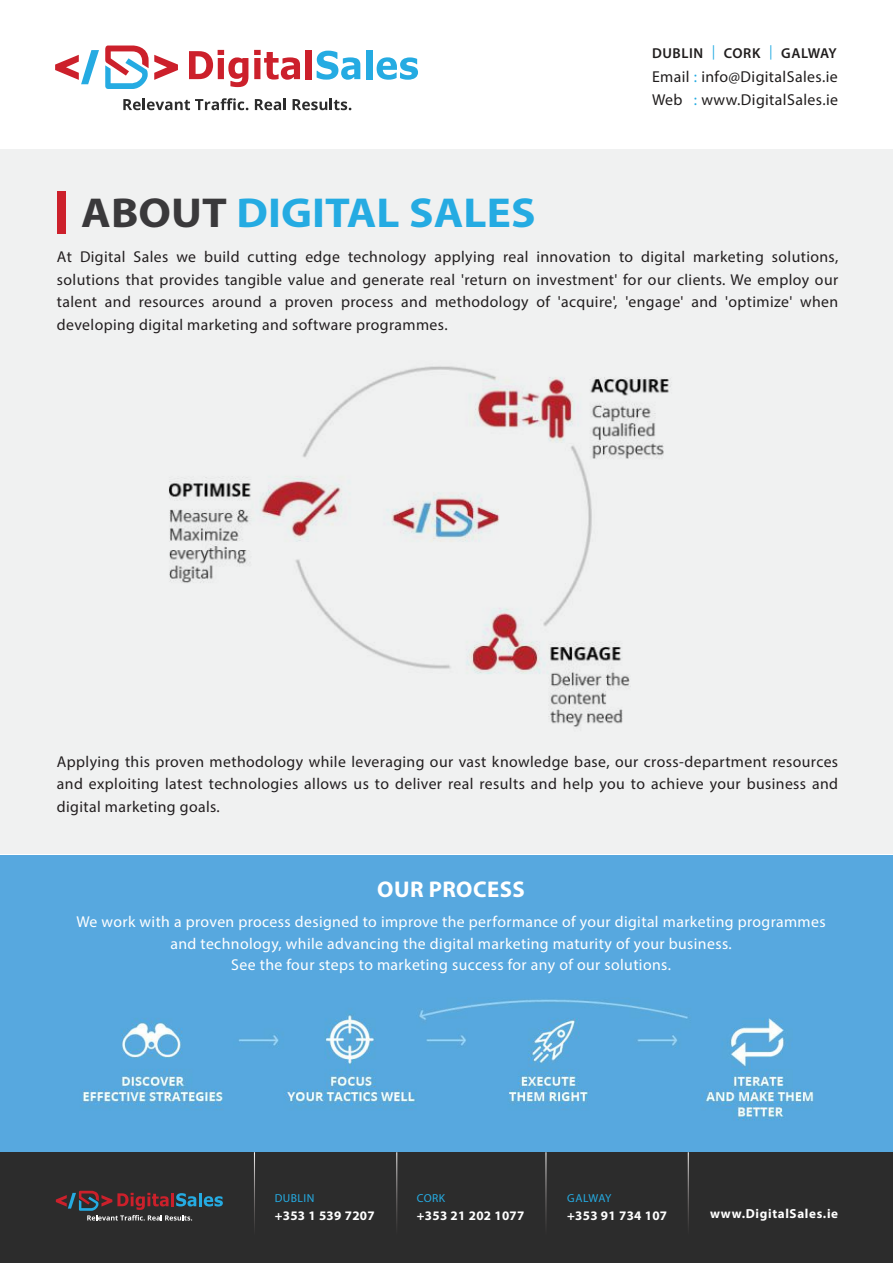
<style>
.page{position:relative;width:893px;height:1263px;background:#fff}
.page>*{position:absolute;margin:0;border:0;box-sizing:border-box;transform-origin:0 0}
.t1{font:700 42px "Myriad Pro";color:#25abe2;scale:1.08 1}
.t2{font:700 22.8px "Myriad Pro";letter-spacing:.02em;color:#fff}
.t3{font:15.9px/23.7px "Myriad Pro";letter-spacing:.025em;color:#201d1d}
.t4{font:15.75px/22.5px "Myriad Pro";letter-spacing:.025em;color:#221e1f;text-align:justify}
.t5{font:15.75px/21.8px "Myriad Pro";letter-spacing:.025em;color:#fff;text-align:center}
.t6{font:600 14.4px "Myriad Pro";letter-spacing:.04em;color:#201d1d}
.t7{font:700 13.05px "Myriad Pro";letter-spacing:.025em;color:#fff}
.t8{font:700 13.05px "Myriad Pro";letter-spacing:.05em;color:#fff}
.t9{font:11.55px "Myriad Pro";letter-spacing:.04em;color:#25abe2}
.s1{font-weight:400;font-stretch:condensed;color:#25abe2}
.s2{color:#25abe2}
.s3{color:#3a393b}
</style>
<div class="page">
<div style="left:0;top:855px;width:893px;height:297px;background:#57a8df"></div>
<div style="left:0;top:132px;width:893px;height:722px;background:#f0f1f1"></div>
<div style="left:0;top:0;width:893px;height:149px;background:#fff"></div>
<div style="left:57px;top:191px;width:9px;height:43px;background:#cc202b"></div>
<img style="left:169px;top:366px;width:502px;height:361px">
<div style="left:0;top:1152px;width:893px;height:111px;background:#2c2c2c"></div>
<svg style="left:56px;top:1191px;width:167px;height:29px"></svg>
<hr style="left:254px;top:1152px;width:1px;height:83px;background:#fff">
<hr style="left:396px;top:1152px;width:1px;height:83px;background:#fff">
<hr style="left:545px;top:1152px;width:1px;height:83px;background:#fff">
<hr style="left:688px;top:1152px;width:1px;height:83px;background:#fff">
<svg style="left:55px;top:50px;width:44px;height:34px"></svg>
<svg style="left:105px;top:46px;width:73px;height:43px"></svg>
<svg style="left:189px;top:50px;width:59px;height:37px"></svg>
<svg style="left:254px;top:50px;width:46px;height:30px"></svg>
<div style="left:306px;top:50px;width:6px;height:29px;background:#cc202b"></div>
<svg style="left:317px;top:51px;width:43px;height:29px"></svg>
<div style="left:366px;top:50px;width:6px;height:29px;background:#25abe2"></div>
<svg style="left:377px;top:57px;width:41px;height:23px"></svg>
<svg style="left:123px;top:98px;width:125px;height:12px"></svg>
<svg style="left:255px;top:98px;width:31px;height:12px"></svg>
<svg style="left:293px;top:98px;width:58px;height:12px"></svg>
<p class="t6" style="left:652px;top:44px;width:186px">DUBLIN <span class="s1">|</span> CORK <span class="s1">|</span> GALWAY</p>
<p class="t3" style="left:652px;top:64px;width:187px">Email <span class="s2">:</span> info@DigitalSales.ie<br>Web <span class="s2">:</span> www.DigitalSales.ie</p>
<h1 class="t1" style="left:81px;top:185px;width:422px"><span class="s3">ABOUT</span> DIGITAL SALES</h1>
<p class="t4" style="left:57px;top:245px;width:783px">At Digital Sales we build cutting edge technology applying real innovation to digital marketing solutions, solutions that provides tangible value and generate real 'return on investment' for our clients. We employ our talent and resources around a proven process and methodology of 'acquire', 'engage' and 'optimize' when developing digital marketing and software programmes.</p>
<p class="t4" style="left:57px;top:750px;width:783px">Applying this proven methodology while leveraging our vast knowledge base, our cross-department resources and exploiting latest technologies allows us to deliver real results and help you to achieve your business and digital marketing goals.</p>
<h2 class="t2" style="left:377px;top:874px;width:149px">OUR PROCESS</h2>
<p class="t5" style="left:76px;top:910px;width:751px">We work with a proven process designed to improve the performance of your digital marketing programmes and technology, while advancing the digital marketing maturity of your business.<br>See the four steps to marketing success for any of our solutions.</p>
<p class="t9" style="left:275px;top:1191px;width:41px">DUBLIN</p>
<p class="t7" style="left:275px;top:1207px;width:102px">+353 1 539 7207</p>
<p class="t9" style="left:417px;top:1191px;width:30px">CORK</p>
<p class="t7" style="left:417px;top:1207px;width:109px">+353 21 202 1077</p>
<p class="t9" style="left:567px;top:1191px;width:46px">GALWAY</p>
<p class="t7" style="left:567px;top:1207px;width:102px">+353 91 734 107</p>
<p class="t8" style="left:710px;top:1205px;width:130px">www.DigitalSales.ie</p>
</div>
